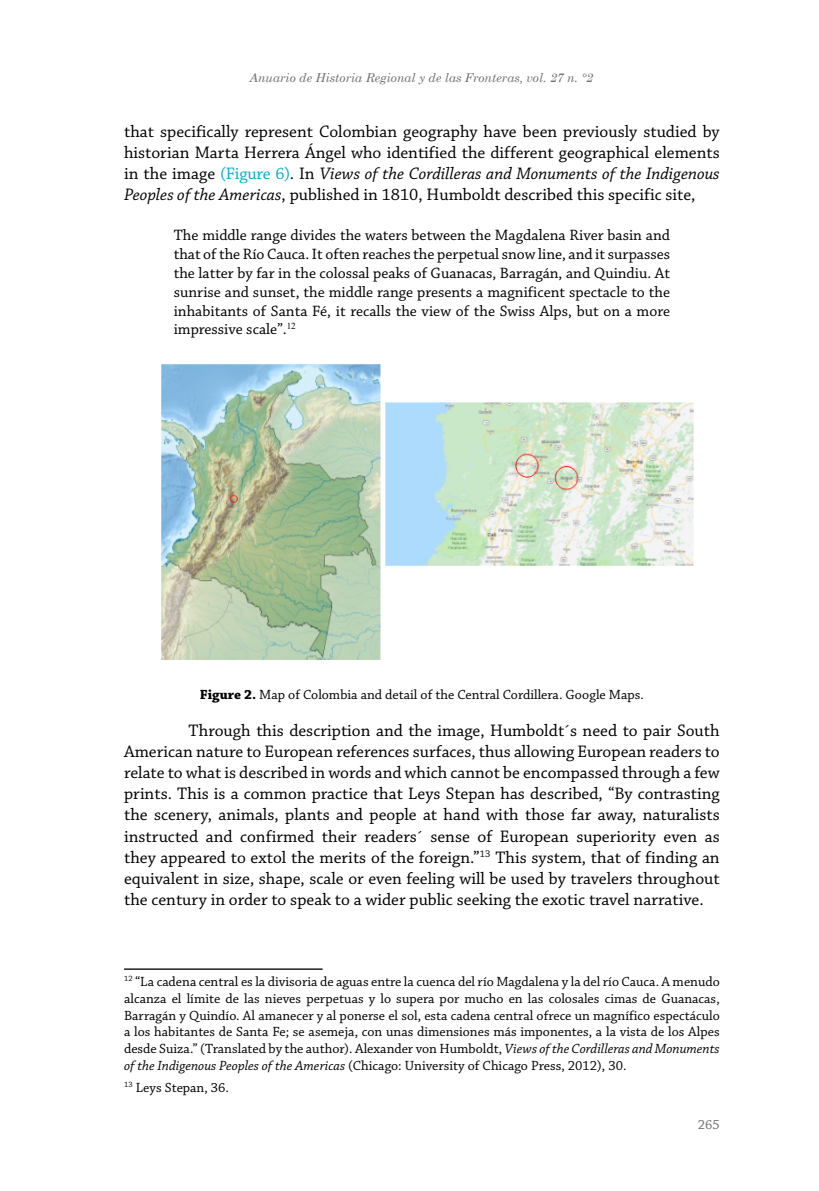
<style>
.page{position:relative;width:819px;height:1191px;background:#fff}
.page>*{position:absolute;margin:0;border:0;box-sizing:border-box;transform-origin:0 0}
.t1{font:17.5px/21px "Chaparral Pro";color:#000;text-align:justify}
.t2{font:15.75px/18.9px "Chaparral Pro";color:#000;text-align:justify}
.t3{font:14px/16.8px "Chaparral Pro";color:#000;text-align:justify}
.t4{font:14px "Chaparral Pro";color:#706f6f}
.t5{font:italic 12.25px "Century Schoolbook";color:#706f6f}
.s1{color:#00afcb}
.s2{font-style:italic}
.s3{font-weight:700}
</style>
<div class="page">
<img style="left:161px;top:364px;width:533px;height:296px">
<hr style="left:124px;top:968px;width:198px;height:1px;background:#000">
<p class="t5" style="left:249px;top:69px;width:345px">Anuario de Historia Regional y de las Fronteras, vol. 27 n. °2</p>
<p class="t1" style="left:124px;top:122px;width:597px">that specifically represent Colombian geography have been previously studied by historian Marta Herrera Ángel who identified the different geographical elements in the image <span class="s1">(Figure 6)</span>. In <span class="s2">Views of the Cordilleras and Monuments of the Indigenous Peoples of the Americas</span>, published in 1810, Humboldt described this specific site,</p>
<p class="t2" style="left:174px;top:226px;width:498px">The middle range divides the waters between the Magdalena River basin and that of the Río Cauca. It often reaches the perpetual snow line, and it surpasses the latter by far in the colossal peaks of Guanacas, Barragán, and Quindiu. At sunrise and sunset, the middle range presents a magnificent spectacle to the inhabitants of Santa Fé, it recalls the view of the Swiss Alps, but on a more impressive scale”.<sup>12</sup></p>
<p class="t3" style="left:200px;top:686px;width:445px"><span class="s3">Figure 2.</span> Map of Colombia and detail of the Central Cordillera. Google Maps.</p>
<p class="t1" style="left:124px;top:721px;width:597px;text-indent:64px">Through this description and the image, Humboldt´s need to pair South American nature to European references surfaces, thus allowing European readers to relate to what is described in words and which cannot be encompassed through a few prints. This is a common practice that Leys Stepan has described, “By contrasting the scenery, animals, plants and people at hand with those far away, naturalists instructed and confirmed their readers´ sense of European superiority even as they appeared to extol the merits of the foreign.”<sup>13</sup> This system, that of finding an equivalent in size, shape, scale or even feeling will be used by travelers throughout the century in order to speak to a wider public seeking the exotic travel narrative.</p>
<p class="t3" style="left:124px;top:973px;width:597px"><sup>12</sup> “La cadena central es la divisoria de aguas entre la cuenca del río Magdalena y la del río Cauca. A menudo alcanza el límite de las nieves perpetuas y lo supera por mucho en las colosales cimas de Guanacas, Barragán y Quindío. Al amanecer y al ponerse el sol, esta cadena central ofrece un magnífico espectáculo a los habitantes de Santa Fe; se asemeja, con unas dimensiones más imponentes, a la vista de los Alpes desde Suiza.” (Translated by the author). Alexander von Humboldt, <span class="s2">Views of the Cordilleras and Monuments of the Indigenous Peoples of the Americas</span> (Chicago: University of Chicago Press, 2012), 30.</p>
<p class="t3" style="left:124px;top:1079px;width:106px"><sup>13</sup> Leys Stepan, 36.</p>
<p class="t4" style="left:697px;top:1117px;width:24px">265</p>
</div>
